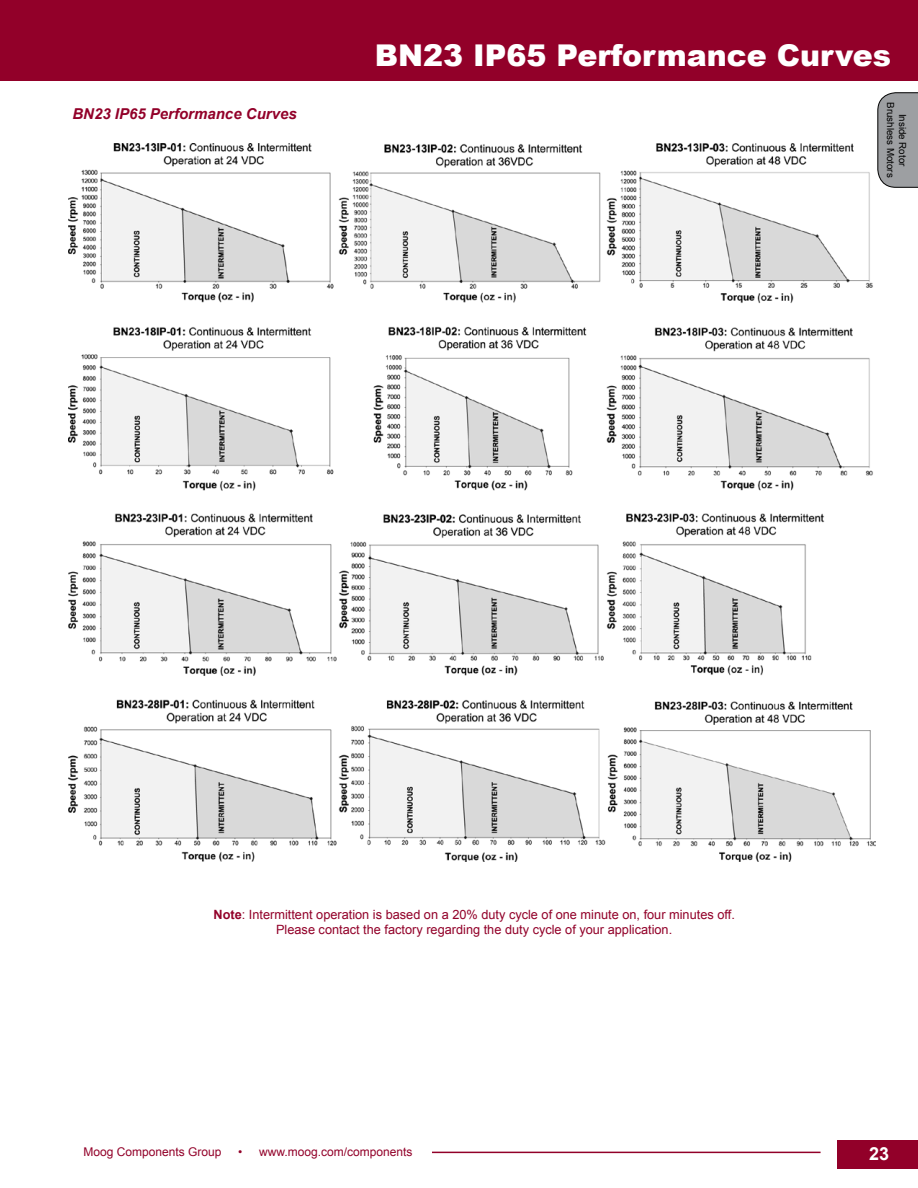
<style>
.page{position:relative;width:918px;height:1188px;background:#fff}
.page>*{position:absolute;margin:0;border:0;box-sizing:border-box;transform-origin:0 0}
.t1{font:900 30px "Arial";color:#fff}
.t2{font:700 18px "Arial";color:#fff}
.t3{font:italic 700 15px "Arial";color:#920029}
.t4{font:12.75px/15.3px "Arial";color:#920029;text-align:center}
.t5{font:12px "Arial";color:#920029}
.t6{font:9.75px/12px "Arial";color:#000;text-align:center}
.s1{font-weight:700}
</style>
<div class="page">
<div style="left:837px;top:1140px;width:81px;height:29px;background:#920029"></div>
<hr style="left:432px;top:1152px;width:389px;height:1px;background:#920029">
<div style="left:0;top:0;width:918px;height:81px;background:#920029"></div>
<svg style="left:878px;top:93px;width:40px;height:94px;background:#9c9ea1"></svg>
<img style="left:68px;top:144px;width:808px;height:717px">
<p class="t3" style="left:72px;top:104px;width:226px">BN23 IP65 Performance Curves</p>
<h1 class="t1" style="left:375px;top:33px;width:518px">BN23 IP65 Performance Curves</h1>
<p class="t6" style="left:908px;top:102px;width:77px;rotate:90deg">Inside Rotor<br>Brushless Motors</p>
<p class="t4" style="left:214px;top:907px;width:523px"><span class="s1">Note</span>: Intermittent operation is based on a 20% duty cycle of one minute on, four minutes off.<br>Please contact the factory regarding the duty cycle of your application.</p>
<p class="t5" style="left:83px;top:1143px;width:140px">Moog Components Group</p>
<p class="t5" style="left:238px;top:1143px;width:176px">• www.moog.com/components</p>
<h2 class="t2" style="left:869px;top:1141px;width:22px">23</h2>
</div>
